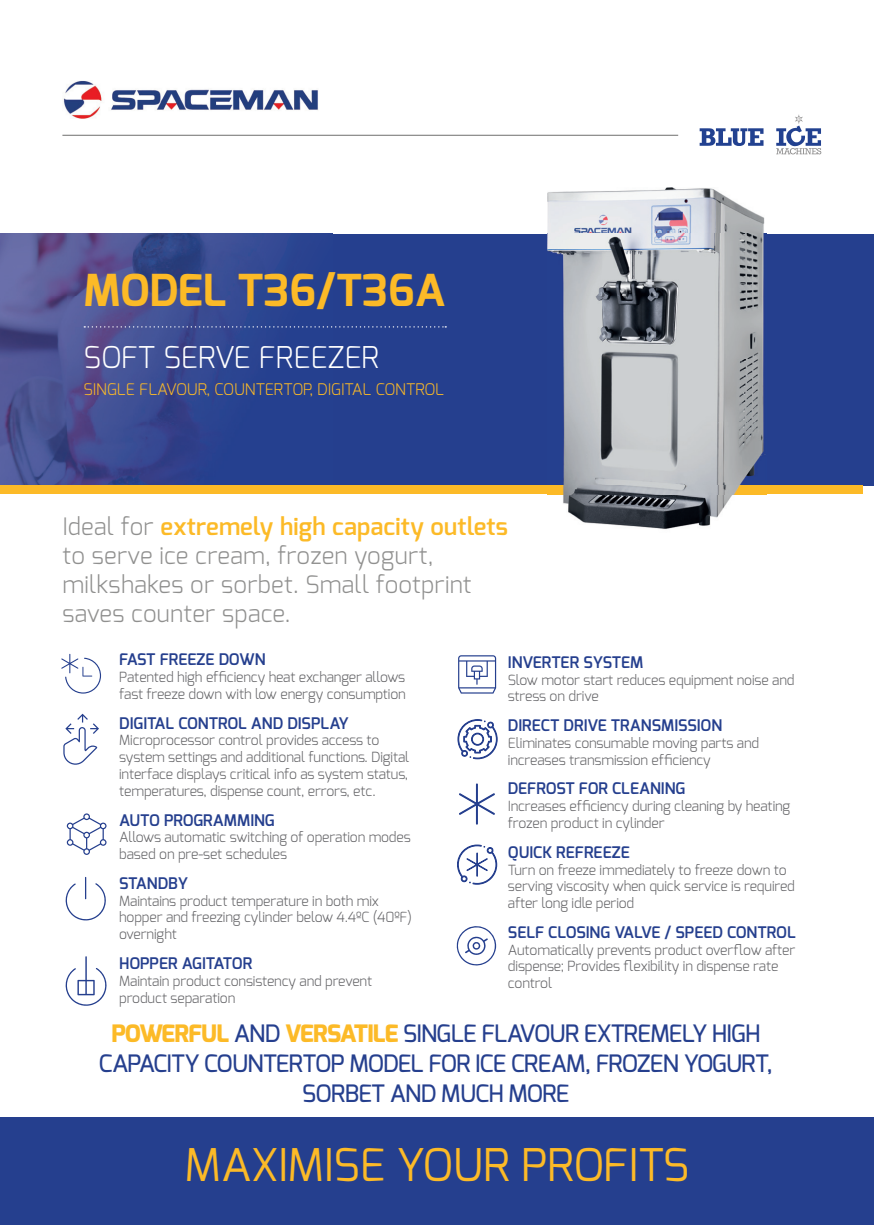
<style>
.page{position:relative;width:874px;height:1225px;background:#fff}
.page>*{position:absolute;margin:0;border:0;box-sizing:border-box;transform-origin:0 0}
.t1{font:45px "Exo";color:#fcba27}
.t2{font:700 44px "Exo";color:#fcba27}
.t3{font:300 30px "Exo";color:#fff}
.t4{font:300 24px/28.8px "Exo";letter-spacing:.01em;color:#90908f}
.t5{font:500 24px/30px "Exo";letter-spacing:-.03em;color:#253f8e;text-align:center}
.t6{font:600 16px "Exo";color:#253f8e}
.t7{font:300 16px "Exo";color:#fcba27}
.t8{font:300 14px/16.8px "Exo";letter-spacing:-.01em;color:#636366}
.s1{font-weight:600;color:#fcba27}
.s2{font-weight:800;color:#fcba27}
</style>
<div class="page">
<div style="left:0;top:234px;width:873px;height:252px;background:#253f8e"></div>
<img style="left:0;top:234px;width:332px;height:251px">
<div style="left:0;top:1117px;width:873px;height:108px;background:#253f8e"></div>
<img style="left:63px;top:80px;width:255px;height:38px">
<svg style="left:699px;top:128px;width:64px;height:18px"></svg>
<svg style="left:776px;top:115px;width:44px;height:39px"></svg>
<hr style="left:62px;top:135px;width:615px;height:1px;background:#90908f">
<div style="left:0;top:485px;width:862px;height:9px;background:#fcba27"></div>
<svg style="left:84px;top:326px;width:362px;height:1px"></svg>
<img style="left:547px;top:188px;width:219px;height:341px">
<svg style="left:63px;top:713px;width:36px;height:51px"></svg>
<svg style="left:61px;top:654px;width:40px;height:40px"></svg>
<svg style="left:456px;top:926px;width:41px;height:40px"></svg>
<svg style="left:65px;top:877px;width:41px;height:43px"></svg>
<svg style="left:65px;top:956px;width:42px;height:50px"></svg>
<svg style="left:67px;top:813px;width:39px;height:42px"></svg>
<svg style="left:459px;top:783px;width:36px;height:42px"></svg>
<svg style="left:457px;top:719px;width:40px;height:40px"></svg>
<svg style="left:458px;top:655px;width:38px;height:38px"></svg>
<svg style="left:457px;top:844px;width:40px;height:40px"></svg>
<h2 class="t2" style="left:84px;top:262px;width:363px">MODEL T36/T36A</h2>
<h3 class="t3" style="left:84px;top:337px;width:297px">SOFT SERVE FREEZER</h3>
<p class="t7" style="left:84px;top:378px;width:362px">SINGLE FLAVOUR, COUNTERTOP, DIGITAL CONTROL</p>
<h3 class="t4" style="left:62px;top:512px;width:447px">Ideal for <span class="s1">extremely high capacity outlets </span>to serve ice cream, frozen yogurt, milkshakes or sorbet. Small footprint saves counter space.</h3>
<p class="t6" style="left:119px;top:649px;width:148px">FAST FREEZE DOWN</p>
<p class="t8" style="left:119px;top:668px;width:288px">Patented high efficiency heat exchanger allows fast freeze down with low energy consumption</p>
<p class="t6" style="left:119px;top:712px;width:231px">DIGITAL CONTROL AND DISPLAY</p>
<p class="t8" style="left:119px;top:732px;width:291px">Microprocessor control provides access to system settings and additional functions. Digital interface displays critical info as system status, temperatures, dispense count, errors, etc.</p>
<p class="t6" style="left:119px;top:809px;width:157px">AUTO PROGRAMMING</p>
<p class="t8" style="left:119px;top:829px;width:293px">Allows automatic switching of operation modes based on pre-set schedules</p>
<p class="t6" style="left:119px;top:873px;width:70px">STANDBY</p>
<p class="t8" style="left:119px;top:892px;width:294px">Maintains product temperature in both mix hopper and freezing cylinder below 4.4ºC (40ºF) overnight</p>
<p class="t6" style="left:119px;top:953px;width:134px">HOPPER AGITATOR</p>
<p class="t8" style="left:119px;top:972px;width:254px">Maintain product consistency and prevent product separation</p>
<p class="t6" style="left:507px;top:652px;width:137px">INVERTER SYSTEM</p>
<p class="t8" style="left:507px;top:671px;width:288px">Slow motor start reduces equipment noise and stress on drive</p>
<p class="t6" style="left:507px;top:715px;width:216px">DIRECT DRIVE TRANSMISSION</p>
<p class="t8" style="left:507px;top:734px;width:252px">Eliminates consumable moving parts and increases transmission efficiency</p>
<p class="t6" style="left:507px;top:778px;width:179px">DEFROST FOR CLEANING</p>
<p class="t8" style="left:507px;top:797px;width:284px">Increases efficiency during cleaning by heating frozen product in cylinder</p>
<p class="t6" style="left:507px;top:841px;width:123px">QUICK REFREEZE</p>
<p class="t8" style="left:507px;top:861px;width:288px">Turn on freeze immediately to freeze down to serving viscosity when quick service is required after long idle period</p>
<p class="t6" style="left:507px;top:921px;width:289px">SELF CLOSING VALVE / SPEED CONTROL</p>
<p class="t8" style="left:507px;top:941px;width:289px">Automatically prevents product overflow after dispense; Provides flexibility in dispense rate control</p>
<h3 class="t5" style="left:99px;top:1018px;width:675px"><span class="s2">POWERFUL</span> AND <span class="s2">VERSATILE</span> SINGLE FLAVOUR EXTREMELY HIGH<br>CAPACITY COUNTERTOP MODEL FOR ICE CREAM, FROZEN YOGURT,<br>SORBET AND MUCH MORE</h3>
<h1 class="t1" style="left:185px;top:1136px;width:505px">MAXIMISE YOUR PROFITS</h1>
</div>
